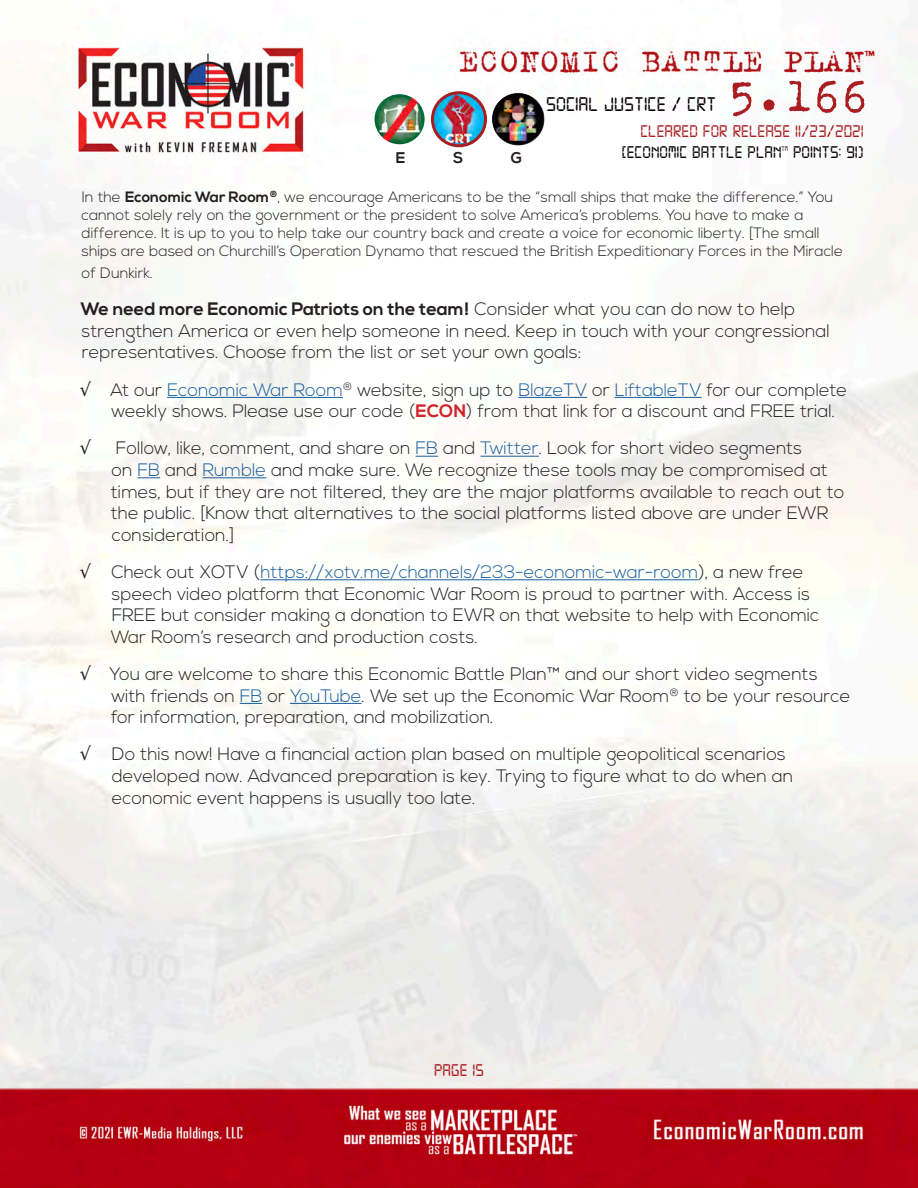
<style>
.page{position:relative;width:918px;height:1188px;background:#fff}
.page>*{position:absolute;margin:0;border:0;box-sizing:border-box;transform-origin:0 0}
.t1{font:51px "Trixie";color:#aa1e21}
.t2{font:21px "Digital 7";color:#080302}
.List_Paragraph{font:300 18px/21.6px "Nexa";color:#231f20}
.t3{font:18px "Digital 7";color:#aa1e21}
.t4{font:18px "Digital 7";color:#080302}
.t5{font:700 15.45px "Nexa";color:#231f20}
.t6{font:300 15px/18px "Nexa";color:#231f20}
.t7{font:7.05px "Digital 7";color:#080302}
.s1{font-weight:700}
.s2{color:#175d9e}
.s3{font-weight:700;color:#d1232a}
</style>
<div class="page">
<img style="left:0;top:5px;width:918px;height:1183px">
<img style="left:373px;top:93px;width:53px;height:53px;border-radius:27px">
<div style="left:372px;top:91px;width:56px;height:56px;border:3px solid #fff;border-radius:50%"></div>
<img style="left:432px;top:93px;width:54px;height:53px;border-radius:27px">
<div style="left:431px;top:91px;width:56px;height:56px;border:3px solid #aa1e21;border-radius:50%"></div>
<img style="left:492px;top:93px;width:53px;height:53px;border-radius:27px">
<hr style="left:167px;top:397px;width:176px;height:1px;background:#175d9e">
<hr style="left:518px;top:397px;width:69px;height:1px;background:#175d9e">
<hr style="left:615px;top:397px;width:87px;height:1px;background:#175d9e">
<svg style="left:416px;top:456px;width:22px;height:1px"></svg>
<hr style="left:481px;top:456px;width:58px;height:1px;background:#175d9e">
<svg style="left:138px;top:477px;width:22px;height:1px"></svg>
<hr style="left:203px;top:477px;width:63px;height:1px;background:#175d9e">
<hr style="left:260px;top:579px;width:438px;height:1px;background:#175d9e">
<svg style="left:240px;top:703px;width:22px;height:1px"></svg>
<hr style="left:290px;top:703px;width:72px;height:1px;background:#175d9e">
<svg style="left:80px;top:440px;width:15px;height:15px"></svg>
<h1 class="t1" style="left:728px;top:62px;width:142px">5.166</h1>
<p class="t3" style="left:640px;top:123px;width:225px">CLEARED FOR RELEASE 11/23/2021</p>
<p class="t4" style="left:622px;top:145px;width:161px">[ECONOMIC BATTLE PLAN</p>
<p class="t7" style="left:782px;top:146px;width:8px">TM</p>
<p class="t4" style="left:793px;top:145px;width:72px">POINTS: 91)</p>
<p class="t2" style="left:546px;top:95px;width:172px">SOCIAL JUSTICE / CRT</p>
<p class="t5" style="left:396px;top:149px;width:11px">E</p>
<p class="t5" style="left:453px;top:149px;width:12px">S</p>
<p class="t5" style="left:511px;top:149px;width:13px">G</p>
<p class="t6" style="left:82px;top:189px;width:763px">In the <span class="s1">Economic War Room</span><sup>®</sup>, we encourage Americans to be the “small ships that make the difference.” You cannot solely rely on the government or the president to solve America’s problems. You have to make a difference. It is up to you to help take our country back and create a voice for economic liberty. [The small ships are based on Churchill’s Operation Dynamo that rescued the British Expeditionary Forces in the Miracle</p>
<p class="t6" style="left:81px;top:265px;width:73px">of Dunkirk.</p>
<p class="List_Paragraph" style="left:81px;top:299px;width:751px"><span class="s1">We need more Economic Patriots on the team!</span> Consider what you can do now to help strengthen America or even help someone in need. Keep in touch with your congressional representatives. Choose from the list or set your own goals:</p>
<p class="List_Paragraph" style="left:111px;top:379px;width:737px;text-indent:-31px">√ At our <span class="s2">Economic War Room</span><sup>®</sup> website, sign up to <span class="s2">BlazeTV</span> or <span class="s2">LiftableTV</span> for our complete weekly shows. Please use our code (<span class="s3">ECON</span>) from that link for a discount and FREE trial.</p>
<p class="List_Paragraph" style="left:111px;top:438px;width:735px">Follow, like, comment, and share on <span class="s2">FB</span> and <span class="s2">Twitter</span>. Look for short video segments<br>on <span class="s2">FB</span> and <span class="s2">Rumble</span> and make sure. We recognize these tools may be compromised at times, but if they are not filtered, they are the major platforms available to reach out to the public. [Know that alternatives to the social platforms listed above are under EWR consideration.]</p>
<p class="List_Paragraph" style="left:111px;top:562px;width:710px;text-indent:-30px">√ Check out XOTV (<span class="s2">https://xotv.me/channels/233-economic-war-room</span>), a new free speech video platform that Economic War Room is proud to partner with. Access is FREE but consider making a donation to EWR on that website to help with Economic War Room’s research and production costs.</p>
<p class="List_Paragraph" style="left:111px;top:664px;width:741px;text-indent:-31px">√ You are welcome to share this Economic Battle Plan™ and our short video segments with friends on <span class="s2">FB</span> or <span class="s2">YouTube</span>. We set up the Economic War Room<sup>®</sup> to be your resource for information, preparation, and mobilization.</p>
<p class="List_Paragraph" style="left:112px;top:744px;width:683px;text-indent:-31px">√ Do this now! Have a financial action plan based on multiple geopolitical scenarios developed now. Advanced preparation is key. Trying to figure what to do when an economic event happens is usually too late.</p>
<p class="t3" style="left:434px;top:1062px;width:51px">PAGE 15</p>
</div>
